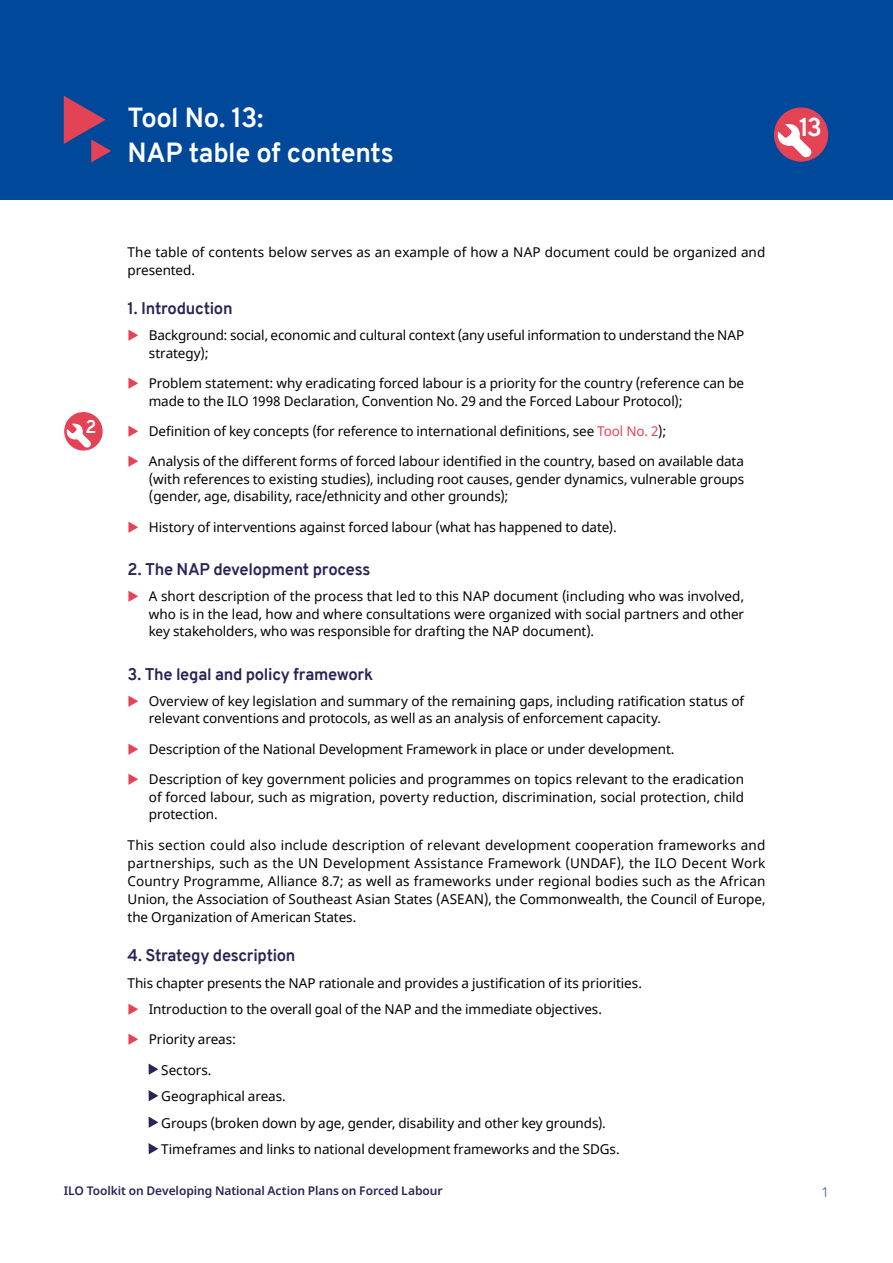
<style>
.page{position:relative;width:893px;height:1263px;background:#fff}
.page>*{position:absolute;margin:0;border:0;box-sizing:border-box;transform-origin:0 0}
.t1{font:700 27px/35.1px "Overpass";letter-spacing:-.015em;color:#fff}
.t2{font:700 25.2px "Overpass";color:#fff}
.t3{font:700 17.85px "Overpass";color:#fff}
.t4{font:700 16.5px "Overpass";letter-spacing:-.015em;color:#292455}
.t5{font:13.5px/17.5px "Noto Sans";letter-spacing:-.005em;color:#000}
.t6{font:300 13.5px "Noto Sans";color:#00489a}
.t7{font:600 12px "Noto Sans";letter-spacing:-.005em;color:#292455}
.s1{color:#e44356}
</style>
<div class="page">
<div style="left:0;top:0;width:893px;height:200px;background:#00489a"></div>
<div style="left:774px;top:107px;width:54px;height:55px;background:#e44356;border-radius:50%"></div>
<svg style="left:776px;top:124px;width:36px;height:34px"></svg>
<svg style="left:64px;top:96px;width:47px;height:66px"></svg>
<svg style="left:149px;top:1064px;width:9px;height:11px"></svg>
<svg style="left:149px;top:1090px;width:9px;height:11px"></svg>
<svg style="left:149px;top:1117px;width:9px;height:11px"></svg>
<svg style="left:149px;top:1143px;width:9px;height:11px"></svg>
<div style="left:64px;top:412px;width:39px;height:39px;background:#e44356;border-radius:50%"></div>
<svg style="left:66px;top:423px;width:25px;height:25px"></svg>
<h1 class="t1" style="left:128px;top:100px;width:268px">Tool No. 13:<br>NAP table of contents</h1>
<h2 class="t2" style="left:799px;top:110px;width:24px">13</h2>
<h3 class="t3" style="left:85px;top:414px;width:12px">2</h3>
<p class="t5" style="left:128px;top:243px;width:639px;line-height:18px">The table of contents below serves as an example of how a NAP document could be organized and presented.</p>
<p class="t4" style="left:128px;top:297px;width:107px">1. Introduction</p>
<p class="t5" style="left:149px;top:327px;width:597px">Background: social, economic and cultural context (any useful information to understand the NAP strategy);</p>
<p class="t5" style="left:149px;top:375px;width:597px">Problem statement: why eradicating forced labour is a priority for the country (reference can be made to the ILO 1998 Declaration, Convention No. 29 and the Forced Labour Protocol);</p>
<p class="t5" style="left:149px;top:423px;width:519px">Definition of key concepts (for reference to international definitions, see <span class="s1">Tool No. 2</span>);</p>
<p class="t5" style="left:149px;top:453px;width:597px;text-align:justify">Analysis of the different forms of forced labour identified in the country, based on available data (with references to existing studies), including root causes, gender dynamics, vulnerable groups (gender, age, disability, race/ethnicity and other grounds);</p>
<p class="t5" style="left:149px;top:518px;width:469px">History of interventions against forced labour (what has happened to date).</p>
<p class="t4" style="left:128px;top:558px;width:244px">2. The NAP development process</p>
<p class="t5" style="left:149px;top:588px;width:597px;text-align:justify">A short description of the process that led to this NAP document (including who was involved, who is in the lead, how and where consultations were organized with social partners and other key stakeholders, who was responsible for drafting the NAP document).</p>
<p class="t4" style="left:128px;top:662px;width:247px">3. The legal and policy framework</p>
<p class="t5" style="left:149px;top:693px;width:597px">Overview of key legislation and summary of the remaining gaps, including ratification status of relevant conventions and protocols, as well as an analysis of enforcement capacity.</p>
<p class="t5" style="left:149px;top:740px;width:527px">Description of the National Development Framework in place or under development.</p>
<p class="t5" style="left:149px;top:771px;width:597px;text-align:justify">Description of key government policies and programmes on topics relevant to the eradication of forced labour, such as migration, poverty reduction, discrimination, social protection, child protection.</p>
<p class="t5" style="left:128px;top:836px;width:639px;line-height:18px;text-align:justify">This section could also include description of relevant development cooperation frameworks and partnerships, such as the UN Development Assistance Framework (UNDAF), the ILO Decent Work Country Programme, Alliance 8.7; as well as frameworks under regional bodies such as the African Union, the Association of Southeast Asian States (ASEAN), the Commonwealth, the Council of Europe, the Organization of American States.</p>
<p class="t4" style="left:128px;top:944px;width:169px">4. Strategy description</p>
<p class="t5" style="left:149px;top:970px;width:495px;line-height:26.1px;text-indent:-21px">This chapter presents the NAP rationale and provides a justification of its priorities.<br>Introduction to the overall goal of the NAP and the immediate objectives.</p>
<p class="t5" style="left:149px;top:1031px;width:89px">Priority areas:</p>
<p class="t5" style="left:161px;top:1057px;width:460px;line-height:26.5px">Sectors.<br>Geographical areas.<br>Groups (broken down by age, gender, disability and other key grounds).<br>Timeframes and links to national development frameworks and the SDGs.</p>
<p class="t7" style="left:64px;top:1182px;width:380px">ILO Toolkit on Developing National Action Plans on Forced Labour</p>
<p class="t6" style="left:821px;top:1182px;width:9px">1</p>
</div>
